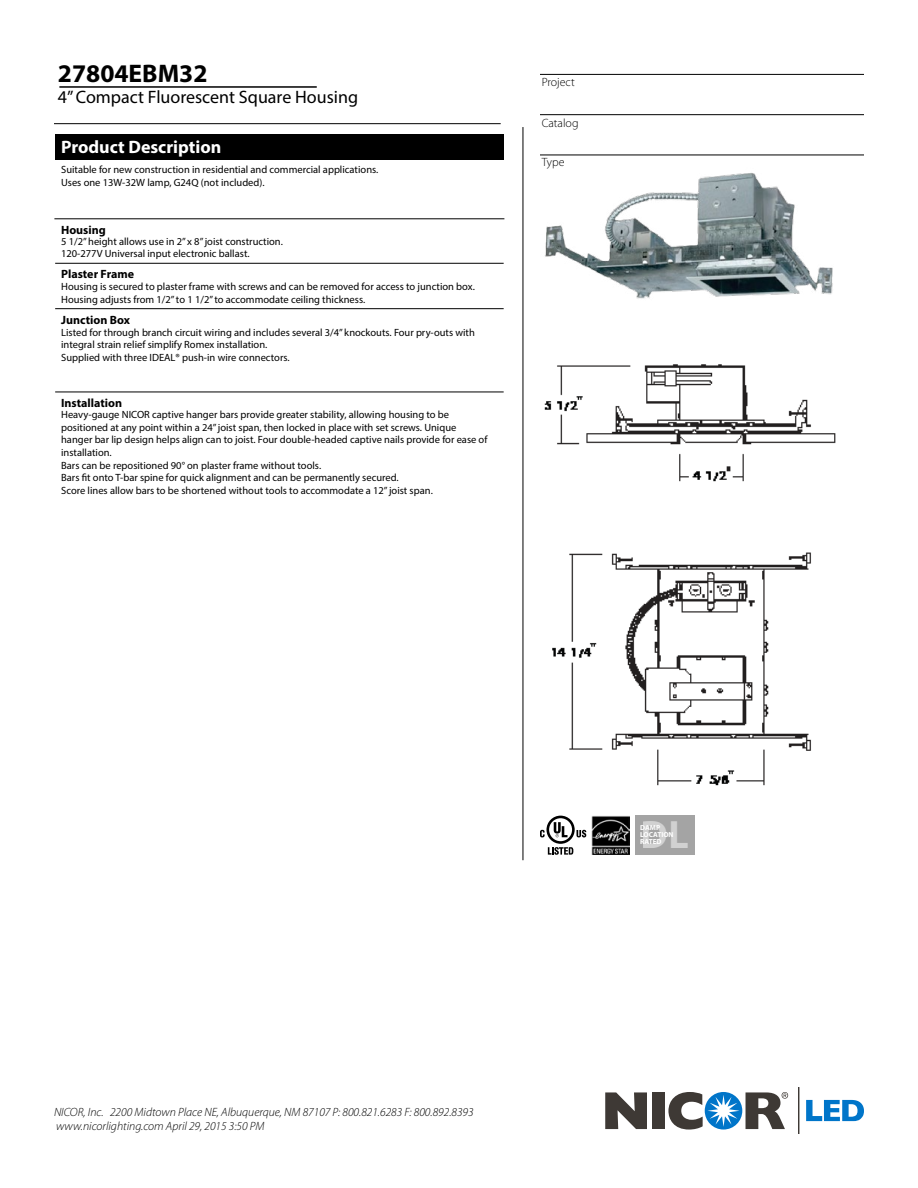
<style>
.page{position:relative;width:918px;height:1188px;background:#fff}
.page>*{position:absolute;margin:0;border:0;box-sizing:border-box;transform-origin:0 0}
.t1{font:700 39.75px "Myriad Pro";color:#fff}
.t2{font:700 25.5px "Myriad Pro";color:#000}
.t3{font:18px "Myriad Pro";color:#000}
.t4{font:700 18px "Myriad Pro";color:#fff}
.t5{font:italic 300 12px/14.4px "Myriad Pro";color:#000}
.t6{font:700 12px "Myriad Pro";color:#000}
.t7{font:300 12px "Myriad Pro";color:#000}
.t8{font:10.5px/12.6px "Myriad Pro";color:#000}
.t9{font:700 7.2px/6.6px "Myriad Pro";color:#fff}
</style>
<div class="page">
<svg style="left:806px;top:1100px;width:58px;height:21px"></svg>
<div style="left:652px;top:1092px;width:13px;height:37px;background:#3e3935"></div>
<svg style="left:605px;top:1092px;width:42px;height:37px"></svg>
<div style="left:705px;top:1092px;width:37px;height:38px;background:#0075c9;border-radius:50%"></div>
<svg style="left:668px;top:1092px;width:72px;height:38px"></svg>
<svg style="left:746px;top:1092px;width:42px;height:37px"></svg>
<hr style="left:799px;top:1087px;width:1px;height:47px;background:#3e3935">
<hr style="left:54px;top:123px;width:447px;height:1px;background:#000">
<hr style="left:523px;top:127px;width:1px;height:733px;background:#000">
<hr style="left:59px;top:86px;width:258px;height:2px;background:#000">
<div style="left:55px;top:134px;width:449px;height:25px;background:#000"></div>
<hr style="left:54px;top:218px;width:450px;height:1px;background:#000">
<hr style="left:55px;top:263px;width:449px;height:1px;background:#000">
<hr style="left:55px;top:308px;width:449px;height:1px;background:#000">
<hr style="left:55px;top:392px;width:449px;height:1px;background:#000">
<hr style="left:540px;top:155px;width:324px;height:1px;background:#000">
<hr style="left:540px;top:114px;width:324px;height:1px;background:#000">
<hr style="left:540px;top:74px;width:324px;height:1px;background:#000">
<img style="left:591px;top:816px;width:39px;height:38px">
<img style="left:545px;top:173px;width:288px;height:126px">
<img style="left:544px;top:364px;width:292px;height:422px">
<svg style="left:540px;top:816px;width:46px;height:39px"></svg>
<div style="left:635px;top:815px;width:59px;height:40px;background:#a4a4a4"></div>
<h2 class="t2" style="left:58px;top:56px;width:151px">27804EBM32</h2>
<h3 class="t3" style="left:58px;top:86px;width:302px">4” Compact Fluorescent Square Housing</h3>
<h3 class="t4" style="left:61px;top:136px;width:162px">Product Description</h3>
<p class="t8" style="left:61px;top:163px;width:319px">Suitable for new construction in residential and commercial applications.<br>Uses one 13W-32W lamp, G24Q (not included).</p>
<p class="t6" style="left:61px;top:222px;width:46px">Housing</p>
<p class="t8" style="left:61px;top:235px;width:223px">5 1/2” height allows use in 2” x 8” joist construction.<br>120-277V Universal input electronic ballast.</p>
<p class="t6" style="left:61px;top:266px;width:74px">Plaster Frame</p>
<p class="t8" style="left:61px;top:280px;width:415px">Housing is secured to plaster frame with screws and can be removed for access to junction box.<br>Housing adjusts from 1/2” to 1 1/2” to accommodate ceiling thickness.</p>
<p class="t6" style="left:61px;top:312px;width:70px">Junction Box</p>
<p class="t8" style="left:61px;top:326px;width:415px">Listed for through branch circuit wiring and includes several 3/4” knockouts. Four pry-outs with integral strain relief simplify Romex installation.<br>Supplied with three IDEAL® push-in wire connectors.</p>
<p class="t6" style="left:61px;top:395px;width:62px">Installation</p>
<p class="t8" style="left:61px;top:408px;width:428px">Heavy-gauge NICOR captive hanger bars provide greater stability, allowing housing to be positioned at any point within a 24” joist span, then locked in place with set screws. Unique hanger bar lip design helps align can to joist. Four double-headed captive nails provide for ease of installation.<br>Bars can be repositioned 90° on plaster frame without tools.<br>Bars fit onto T-bar spine for quick alignment and can be permanently secured.<br>Score lines allow bars to be shortened without tools to accommodate a 12” joist span.</p>
<p class="t7" style="left:542px;top:75px;width:35px">Project</p>
<p class="t7" style="left:542px;top:116px;width:38px">Catalog</p>
<p class="t7" style="left:542px;top:155px;width:24px">Type</p>
<p class="t5" style="left:54px;top:1104px;width:421px">NICOR, Inc. 2200 Midtown Place NE, Albuquerque, NM 87107 P: 800.821.6283 F: 800.892.8393 www.nicorlighting.com April 29, 2015 3:50 PM</p>
<h1 class="t1" style="left:641px;top:808px;width:49px">DL</h1>
<p class="t9" style="left:640px;top:824px;width:35px">DAMP<br>LOCATION<br>RATED</p>
</div>
